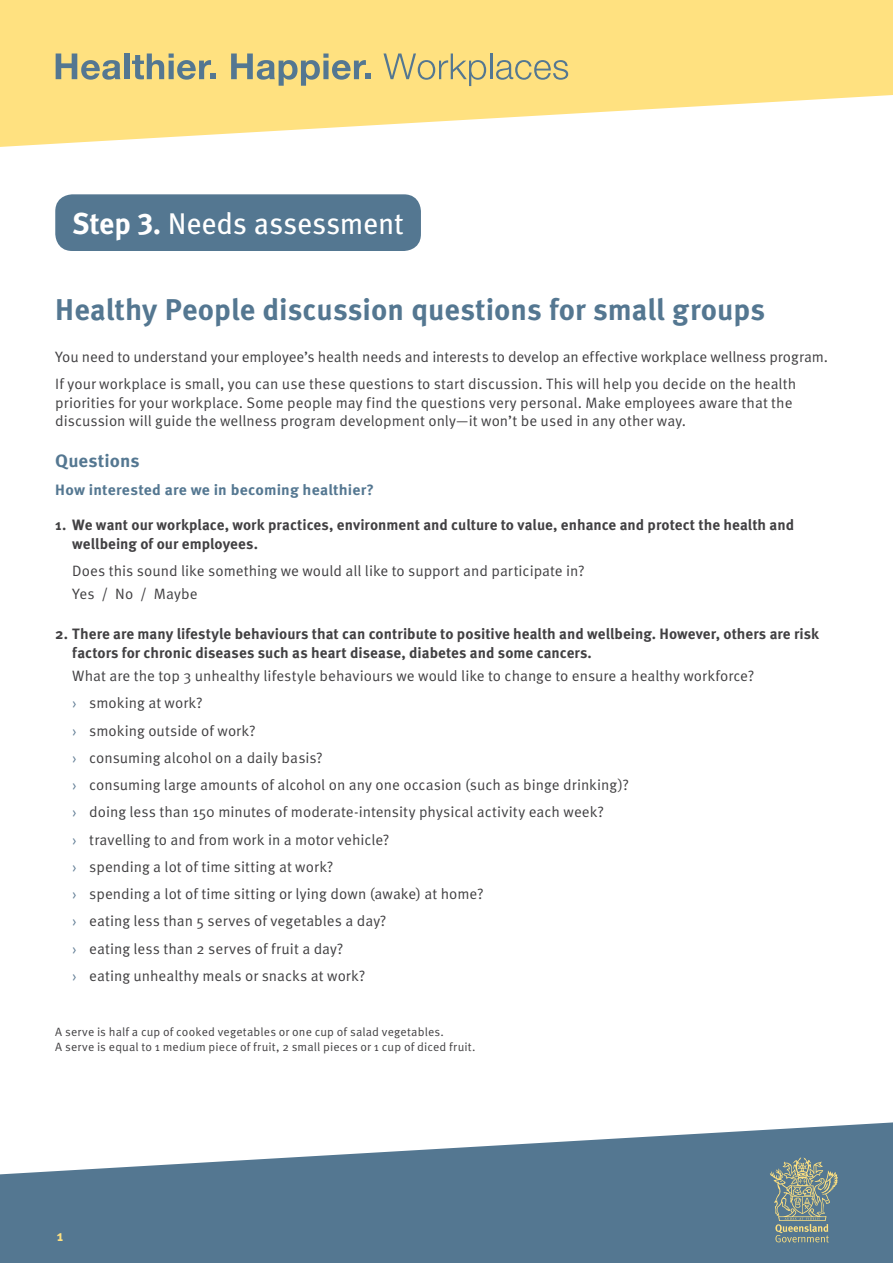
<style>
.page{position:relative;width:893px;height:1263px;background:#fff}
.page>*{position:absolute;margin:0;border:0;box-sizing:border-box;transform-origin:0 0}
.t1{font:700 30px "Meta Pro";color:#547791}
.t2{font:30px "Meta Pro";letter-spacing:-.01em;color:#fff}
.t3{font:700 18px "Meta Pro";letter-spacing:.005em;color:#547791;scale:1.04 1}
.t4{font:15px/27.3px "Meta Pro";color:#414042}
.t5{font:700 15px/18.8px "Meta Pro";color:#414042}
.t6{font:700 15px "Meta Pro";letter-spacing:.01em;color:#547791;scale:1.04 1}
.t7{font:700 15px "Meta Pro";color:#ffe180}
.t8{font:12px/15px "Meta Pro";letter-spacing:.01em;color:#414042}
.s1{font-weight:700}
.s2{color:#658098}
</style>
<div class="page">
<svg style="left:0;top:0;width:893px;height:147px;fill:#ffe180"></svg>
<svg style="left:0;top:1122px;width:893px;height:141px;fill:#547791"></svg>
<svg style="left:56px;top:54px;width:64px;height:26px;background:#afaf87"></svg>
<div style="left:124px;top:54px;width:5px;height:25px;background:#547791"></div>
<svg style="left:132px;top:54px;width:84px;height:26px;background:#b7b486"></svg>
<svg style="left:231px;top:54px;width:140px;height:32px;background:#c1ba86"></svg>
<svg style="left:383px;top:53px;width:103px;height:33px;background:#ddcc83"></svg>
<hr style="left:490px;top:53px;width:2px;height:26px;background:#547791">
<svg style="left:496px;top:60px;width:72px;height:20px"></svg>
<svg style="left:770px;top:1157px;width:68px;height:85px;background:#7c8f8c"></svg>
<div style="left:55px;top:194px;width:366px;height:57px;background:#547791;border-radius:17px"></div>
<h1 class="t2" style="left:72px;top:205px;width:333px"><span class="s1">Step 3.</span> Needs assessment</h1>
<h1 class="t1" style="left:55px;top:291px;width:711px">Healthy People discussion questions for small groups</h1>
<p class="t4" style="left:55px;top:343px;width:774px">You need to understand your employee’s health needs and interests to develop an effective workplace wellness program.<br>If your workplace is small, you can use these questions to start discussion. This will help you decide on the health</p>
<p class="t4" style="left:55px;top:393px;width:739px;line-height:18.8px">priorities for your workplace. Some people may find the questions very personal. Make employees aware that the discussion will guide the wellness program development only—it won’t be used in any other way.</p>
<p class="t3" style="left:55px;top:449px;width:83px">Questions</p>
<p class="t6" style="left:55px;top:480px;width:308px">How interested are we in becoming healthier?</p>
<p class="t5" style="left:72px;top:516px;width:723px;text-indent:-17px">1. We want our workplace, work practices, environment and culture to value, enhance and protect the health and wellbeing of our employees.</p>
<p class="t4" style="left:72px;top:560px;width:514px;line-height:23px">Does this sound like something we would all like to support and participate in?<br>Yes / No / Maybe</p>
<p class="t5" style="left:72px;top:625px;width:748px;text-indent:-17px">2. There are many lifestyle behaviours that can contribute to positive health and wellbeing. However, others are risk factors for chronic diseases such as heart disease, diabetes and some cancers.</p>
<p class="t4" style="left:72px;top:663px;width:683px">What are the top 3 unhealthy lifestyle behaviours we would like to change to ensure a healthy workforce? <span class="s2">›</span> smoking at work?<br><span class="s2">›</span> smoking outside of work?<br><span class="s2">›</span> consuming alcohol on a daily basis?<br><span class="s2">›</span> consuming large amounts of alcohol on any one occasion (such as binge drinking)?<br><span class="s2">›</span> doing less than 150 minutes of moderate-intensity physical activity each week?<br><span class="s2">›</span> travelling to and from work in a motor vehicle?<br><span class="s2">›</span> spending a lot of time sitting at work?<br><span class="s2">›</span> spending a lot of time sitting or lying down (awake) at home?<br><span class="s2">›</span> eating less than 5 serves of vegetables a day?<br><span class="s2">›</span> eating less than 2 serves of fruit a day?<br><span class="s2">›</span> eating unhealthy meals or snacks at work?</p>
<p class="t8" style="left:55px;top:1025px;width:422px">A serve is half a cup of cooked vegetables or one cup of salad vegetables.<br>A serve is equal to 1 medium piece of fruit, 2 small pieces or 1 cup of diced fruit.</p>
<p class="t7" style="left:57px;top:1227px;width:8px">1</p>
</div>
